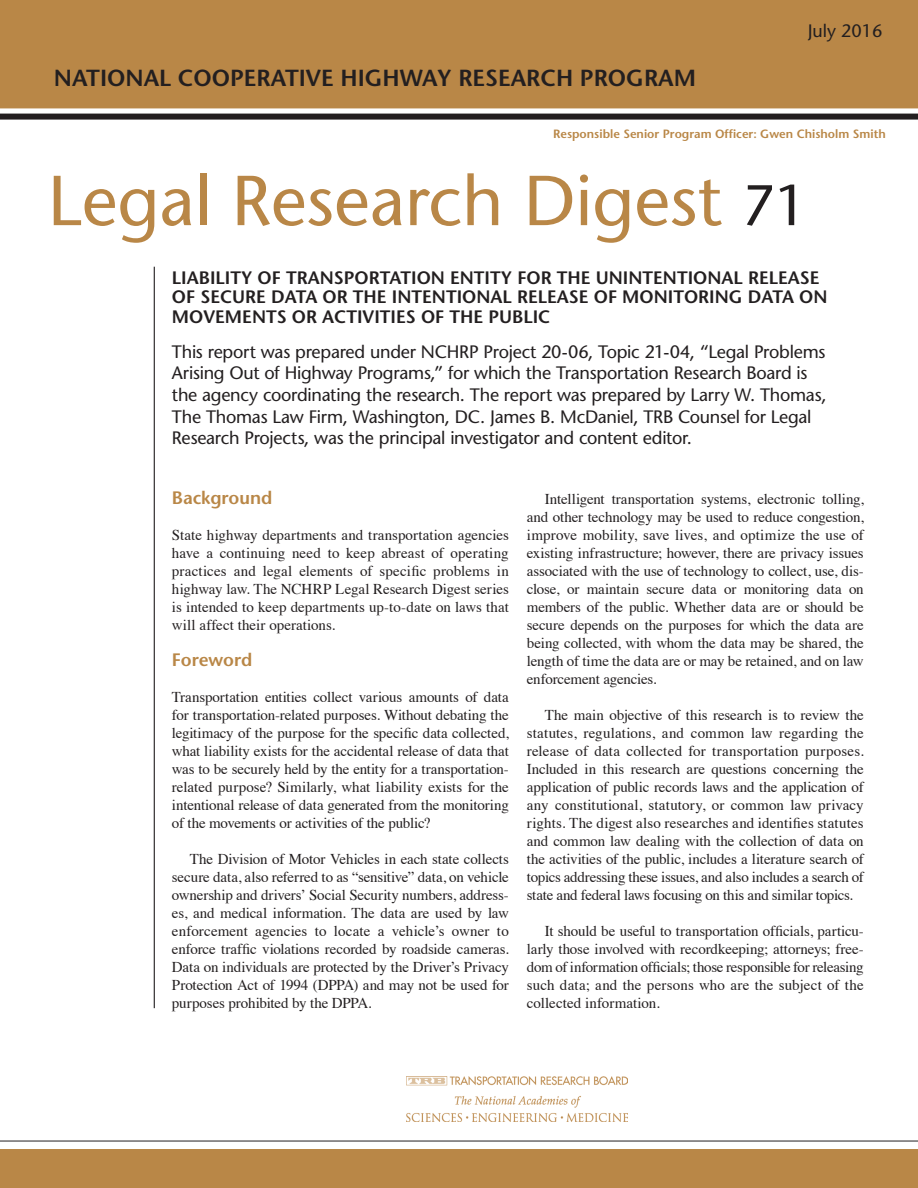
<style>
.page{position:relative;width:918px;height:1188px;background:#fff}
.page>*{position:absolute;margin:0;border:0;box-sizing:border-box;transform-origin:0 0}
.t1{font:70.5px "Stone Sans";color:#b98747}
.t2{font:600 23.25px "Stone Sans";color:#231f20}
.t3{font:18px/21.6px "Stone Sans";letter-spacing:-.015em;color:#231f20}
.t4{font:600 18px/19.5px "Stone Sans";color:#231f20}
.t5{font:600 18px "Stone Sans";letter-spacing:-.005em;color:#b98747}
.t6{font:15px/18px "Times";letter-spacing:-.005em;color:#231f20;text-align:justify}
.t7{font:600 12px "Stone Sans";color:#b98747}
.s1{font-size:57px;color:#231f20}
</style>
<div class="page">
<div style="left:0;top:0;width:918px;height:108px;background:#b98747"></div>
<div style="left:0;top:114px;width:918px;height:6px;background:#231f20"></div>
<div style="left:0;top:1149px;width:918px;height:39px;background:#b98747"></div>
<hr style="left:0;top:1141px;width:918px;height:1px;background:#231f20">
<hr style="left:154px;top:267px;width:1px;height:741px;background:#231f20">
<img style="left:407px;top:1077px;width:220px;height:44px">
<h2 class="t2" style="left:54px;top:64px;width:644px">NATIONAL COOPERATIVE HIGHWAY RESEARCH PROGRAM</h2>
<p class="t3" style="left:808px;top:20px;width:76px">July 2016</p>
<p class="t7" style="left:553px;top:127px;width:334px">Responsible Senior Program Officer: Gwen Chisholm Smith</p>
<h1 class="t1" style="left:48px;top:159px;width:761px">Legal Research Digest <span class="s1">71</span></h1>
<p class="t4" style="left:172px;top:268px;width:657px">LIABILITY OF TRANSPORTATION ENTITY FOR THE UNINTENTIONAL RELEASE<br>OF SECURE DATA OR THE INTENTIONAL RELEASE OF MONITORING DATA ON<br>MOVEMENTS OR ACTIVITIES OF THE PUBLIC</p>
<p class="t3" style="left:172px;top:341px;width:656px">This report was prepared under NCHRP Project 20-06, Topic 21-04, “Legal Problems Arising Out of Highway Programs,” for which the Transportation Research Board is the agency coordinating the research. The report was prepared by Larry W. Thomas, The Thomas Law Firm, Washington, DC. James B. McDaniel, TRB Counsel for Legal Research Projects, was the principal investigator and content editor.</p>
<p class="t5" style="left:172px;top:487px;width:102px">Background</p>
<p class="t6" style="left:172px;top:525px;width:338px">State highway departments and transportation agencies have a continuing need to keep abreast of operating practices and legal elements of specific problems in highway law. The NCHRP Legal Research Digest series is intended to keep departments up-to-date on laws that will affect their operations.</p>
<p class="t5" style="left:172px;top:649px;width:82px">Foreword</p>
<p class="t6" style="left:172px;top:687px;width:338px">Transportation entities collect various amounts of data for transportation-related purposes. Without debating the legitimacy of the purpose for the specific data collected, what liability exists for the accidental release of data that was to be securely held by the entity for a transportation&shy;related purpose? Similarly, what liability exists for the intentional release of data generated from the monitoring of the movements or activities of the public?</p>
<p class="t6" style="left:172px;top:849px;width:338px;text-indent:18px">The Division of Motor Vehicles in each state collects secure data, also referred to as “sensitive” data, on vehicle ownership and drivers’ Social Security numbers, address&shy;es, and medical information. The data are used by law enforcement agencies to locate a vehicle’s owner to enforce traffic violations recorded by roadside cameras.<br>Data on individuals are protected by the Driver’s Privacy Protection Act of 1994 (DPPA) and may not be used for purposes prohibited by the DPPA.</p>
<p class="t6" style="left:527px;top:489px;width:338px;text-indent:18px">Intelligent transportation systems, electronic tolling, and other technology may be used to reduce congestion, improve mobility, save lives, and optimize the use of existing infrastructure; however, there are privacy issues associated with the use of technology to collect, use, dis&shy;close, or maintain secure data or monitoring data on members of the public. Whether data are or should be secure depends on the purposes for which the data are being collected, with whom the data may be shared, the length of time the data are or may be retained, and on law enforcement agencies.</p>
<p class="t6" style="left:527px;top:705px;width:338px;text-indent:18px">The main objective of this research is to review the statutes, regulations, and common law regarding the release of data collected for transportation purposes.<br>Included in this research are questions concerning the application of public records laws and the application of any constitutional, statutory, or common law privacy rights. The digest also researches and identifies statutes and common law dealing with the collection of data on the activities of the public, includes a literature search of topics addressing these issues, and also includes a search of state and federal laws focusing on this and similar topics.</p>
<p class="t6" style="left:527px;top:921px;width:338px;text-indent:18px">It should be useful to transportation officials, particu&shy;larly those involved with recordkeeping; attorneys; free&shy;dom of information officials; those responsible for releasing such data; and the persons who are the subject of the collected information.</p>
</div>
